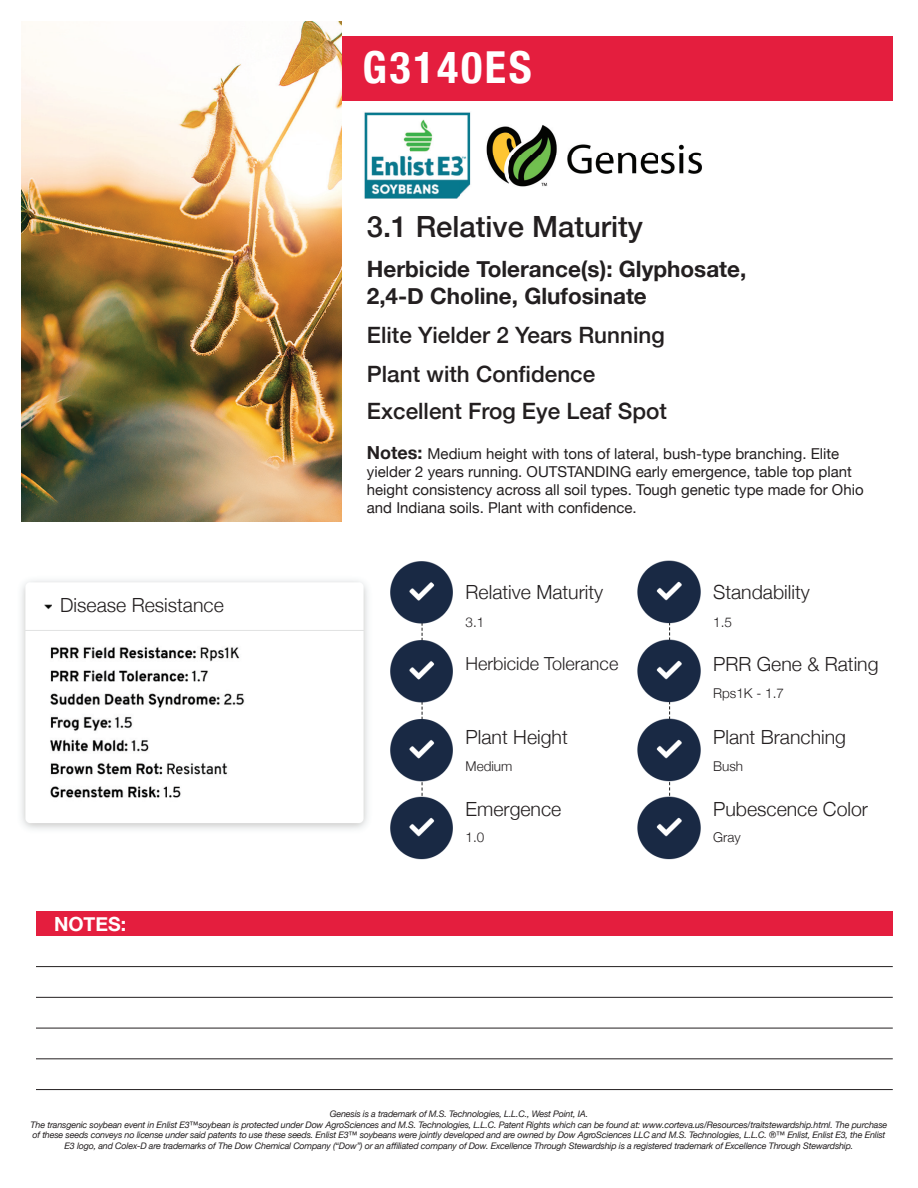
<style>
.page{position:relative;width:918px;height:1188px;background:#fff}
.page>*{position:absolute;margin:0;border:0;box-sizing:border-box;transform-origin:0 0}
.t1{font:700 condensed 44.1px "Helvetica Neue";letter-spacing:.06em;color:#fff}
.t2{font:500 29.25px "Helvetica Neue";color:#231f20}
.t3{font:500 22.5px/38.4px "Helvetica Neue";color:#231f20}
.t4{font:700 22.5px/27px "Helvetica Neue";color:#231f20}
.t5{font:300 19.5px "Helvetica Neue";color:#231f20}
.t6{font:700 19.5px "Helvetica Neue";color:#fff}
.t7{font:300 18px "Helvetica Neue";color:#231f20}
.t8{font:15px/18px "Helvetica Neue";color:#231f20}
.t9{font:300 13.5px "Helvetica Neue";color:#231f20}
.t10{font:italic 9px/10.8px "Helvetica Neue";letter-spacing:-.02em;color:#231f20;text-align:center}
.s1{font-weight:700;font-size:18px}
</style>
<div class="page">
<img style="left:390px;top:561px;width:63px;height:299px">
<img style="left:21px;top:580px;width:347px;height:250px">
<div style="left:320px;top:36px;width:573px;height:65px;background:#e41e3e"></div>
<img style="left:22px;top:22px;width:320px;height:500px">
<img style="left:637px;top:560px;width:64px;height:300px">
<div style="left:36px;top:911px;width:857px;height:25px;background:#e41e3e"></div>
<div style="left:53px;top:591px;width:133px;height:30px;background:#fff"></div>
<hr style="left:36px;top:966px;width:857px;height:1px;background:#231f20">
<hr style="left:36px;top:997px;width:857px;height:1px;background:#231f20">
<hr style="left:36px;top:1028px;width:857px;height:1px;background:#231f20">
<hr style="left:36px;top:1059px;width:857px;height:1px;background:#231f20">
<hr style="left:36px;top:1089px;width:857px;height:1px;background:#231f20">
<img style="left:43px;top:639px;width:239px;height:164px">
<img style="left:364px;top:112px;width:338px;height:87px">
<h1 class="t1" style="left:362px;top:31px;width:171px">G3140ES</h1>
<h2 class="t2" style="left:367px;top:203px;width:278px">3.1 Relative Maturity</h2>
<h3 class="t4" style="left:367px;top:256px;width:381px">Herbicide Tolerance(s): Glyphosate,<br>2,4-D Choline, Glufosinate</h3>
<h3 class="t3" style="left:367px;top:314px;width:299px">Elite Yielder 2 Years Running<br>Plant with Confidence</h3>
<h3 class="t3" style="left:367px;top:389px;width:302px">Excellent Frog Eye Leaf Spot</h3>
<h3 class="t5" style="left:60px;top:589px;width:165px">Disease Resistance</h3>
<h3 class="t6" style="left:54px;top:909px;width:74px">NOTES:</h3>
<p class="t8" style="left:367px;top:445px;width:498px"><span class="s1">Notes:</span> Medium height with tons of lateral, bush-type branching. Elite yielder 2 years running. OUTSTANDING early emergence, table top plant height consistency across all soil types. Tough genetic type made for Ohio and Indiana soils. Plant with confidence.</p>
<h3 class="t5" style="left:466px;top:576px;width:139px">Relative Maturity</h3>
<h3 class="t5" style="left:713px;top:576px;width:98px">Standability</h3>
<h3 class="t9" style="left:466px;top:611px;width:20px">3.1</h3>
<h3 class="t9" style="left:713px;top:611px;width:20px">1.5</h3>
<h3 class="t7" style="left:466px;top:649px;width:154px">Herbicide Tolerance</h3>
<h3 class="t5" style="left:713px;top:649px;width:167px">PRR Gene &amp; Rating</h3>
<h3 class="t9" style="left:713px;top:682px;width:72px">Rps1K - 1.7</h3>
<h3 class="t5" style="left:466px;top:721px;width:104px">Plant Height</h3>
<h3 class="t5" style="left:713px;top:721px;width:134px">Plant Branching</h3>
<h3 class="t9" style="left:466px;top:756px;width:48px">Medium</h3>
<h3 class="t9" style="left:713px;top:756px;width:31px">Bush</h3>
<h3 class="t5" style="left:466px;top:793px;width:97px">Emergence</h3>
<h3 class="t5" style="left:713px;top:793px;width:156px">Pubescence Color</h3>
<h3 class="t9" style="left:466px;top:826px;width:20px">1.0</h3>
<h3 class="t9" style="left:713px;top:826px;width:29px">Gray</h3>
<p class="t10" style="left:31px;top:1109px;width:858px">Genesis is a trademark of M.S. Technologies, L.L.C., West Point, IA.<br>The transgenic soybean event in Enlist E3™soybean is protected under Dow AgroSciences and M.S. Technologies, L.L.C. Patent Rights which can be found at: www.corteva.us/Resources/traitstewardship.html. The purchase of these seeds conveys no license under said patents to use these seeds. Enlist E3™ soybeans were jointly developed and are owned by Dow AgroSciences LLC and M.S. Technologies, L.L.C. ®™ Enlist, Enlist E3, the Enlist E3 logo, and Colex-D are trademarks of The Dow Chemical Company (“Dow”) or an affiliated company of Dow. Excellence Through Stewardship is a registered trademark of Excellence Through Stewardship.</p>
</div>
